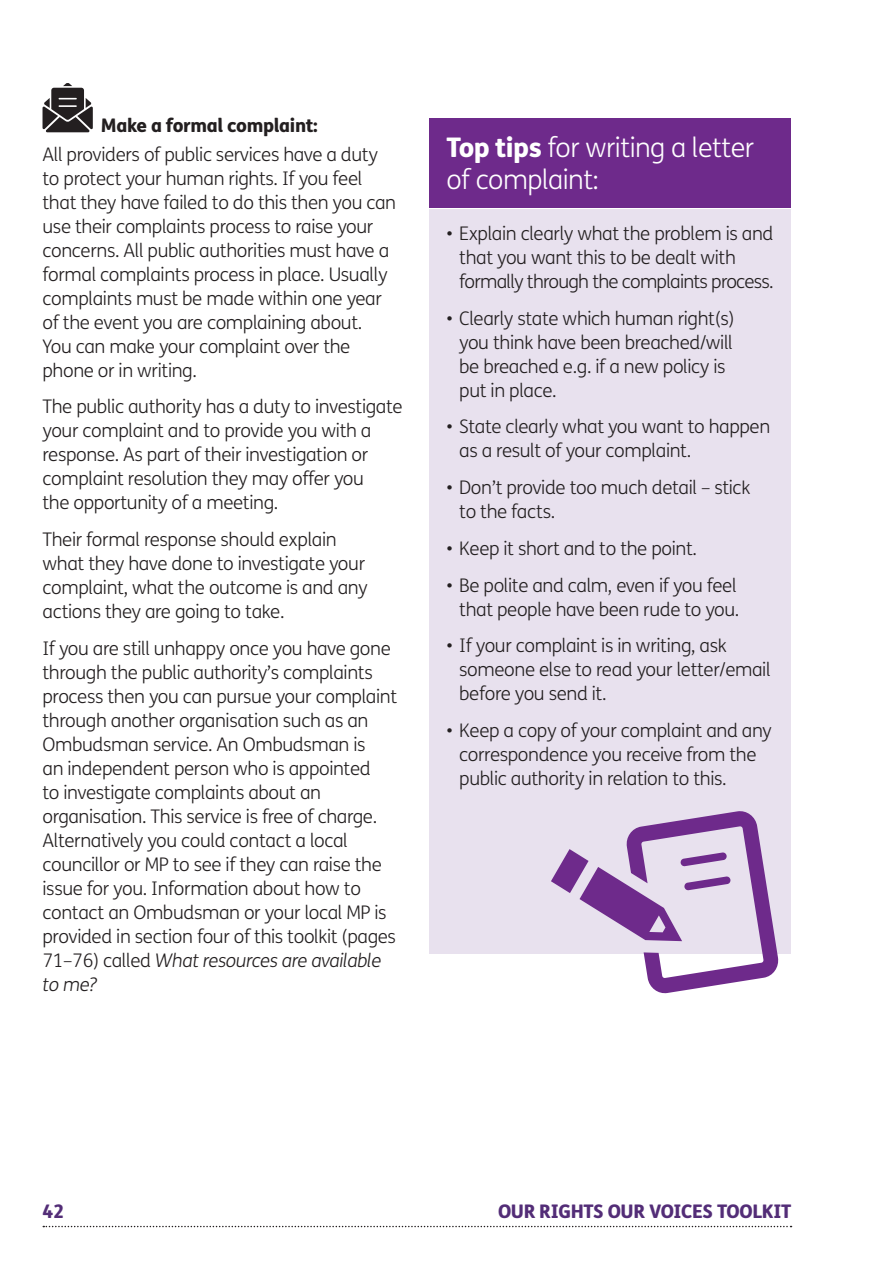
<style>
.page{position:relative;width:893px;height:1263px;background:#fff}
.page>*{position:absolute;margin:0;border:0;box-sizing:border-box;transform-origin:0 0}
.t1{font:300 27px/31.5px "FS Me";letter-spacing:-.02em;color:#fff}
.t2{font:300 18.75px/24px "FS Me";letter-spacing:-.02em;color:#231f20}
.t3{font:800 18.75px "FS Me";letter-spacing:-.02em;color:#532d77}
.t4{font:800 18.75px "FS Me";letter-spacing:-.02em;color:#231f20}
.s1{font-style:italic}
.s2{font-weight:800}
</style>
<div class="page">
<svg style="left:43px;top:1226px;width:748px;height:1px"></svg>
<div style="left:429px;top:209px;width:362px;height:744px;background:#e8e1ee"></div>
<div style="left:429px;top:118px;width:362px;height:90px;background:#6e2a8b"></div>
<svg style="left:551px;top:811px;width:228px;height:183px"></svg>
<svg style="left:43px;top:83px;width:50px;height:49px"></svg>
<p class="t4" style="left:101px;top:119px;width:218px">Make a formal complaint:</p>
<p class="t2" style="left:43px;top:144px;width:355px">All providers of public services have a duty to protect your human rights. If you feel that they have failed to do this then you can use their complaints process to raise your concerns. All public authorities must have a formal complaints process in place. Usually complaints must be made within one year of the event you are complaining about.<br>You can make your complaint over the phone or in writing.</p>
<p class="t2" style="left:43px;top:397px;width:362px">The public authority has a duty to investigate your complaint and to provide you with a response. As part of their investigation or complaint resolution they may offer you<br>the opportunity of a meeting.</p>
<p class="t2" style="left:43px;top:530px;width:327px">Their formal response should explain what they have done to investigate your complaint, what the outcome is and any actions they are going to take.</p>
<p class="t2" style="left:43px;top:638px;width:356px">If you are still unhappy once you have gone through the public authority’s complaints process then you can pursue your complaint through another organisation such as an Ombudsman service. An Ombudsman is<br>an independent person who is appointed<br>to investigate complaints about an organisation. This service is free of charge.<br>Alternatively you could contact a local councillor or MP to see if they can raise the issue for you. Information about how to contact an Ombudsman or your local MP is provided in section four of this toolkit (pages 71–76) called <span class="s1">What resources are available to me?</span></p>
<h1 class="t1" style="left:446px;top:135px;width:309px"><span class="s2">Top tips</span> for writing a letter of complaint:</h1>
<p class="t2" style="left:459px;top:223px;width:316px;text-indent:-13px">• Explain clearly what the problem is and that you want this to be dealt with formally through the complaints process.</p>
<p class="t2" style="left:459px;top:308px;width:277px;text-indent:-13px">• Clearly state which human right(s) you think have been breached/will be breached e.g. if a new policy is put in place.</p>
<p class="t2" style="left:459px;top:417px;width:312px;text-indent:-13px">• State clearly what you want to happen as a result of your complaint.</p>
<p class="t2" style="left:459px;top:478px;width:293px;text-indent:-13px">• Don’t provide too much detail – stick to the facts.</p>
<p class="t2" style="left:446px;top:538px;width:252px">• Keep it short and to the point.</p>
<p class="t2" style="left:446px;top:575px;width:294px;text-align:right">• Be polite and calm, even if you feel that people have been rude to you.</p>
<p class="t2" style="left:459px;top:636px;width:313px;text-indent:-13px">• If your complaint is in writing, ask someone else to read your letter/email before you send it.</p>
<p class="t2" style="left:459px;top:721px;width:314px;text-indent:-13px">• Keep a copy of your complaint and any correspondence you receive from the public authority in relation to this.</p>
<p class="t3" style="left:43px;top:1204px;width:23px">42</p>
<p class="t3" style="left:498px;top:1204px;width:295px">OUR RIGHTS OUR VOICES TOOLKIT</p>
</div>
